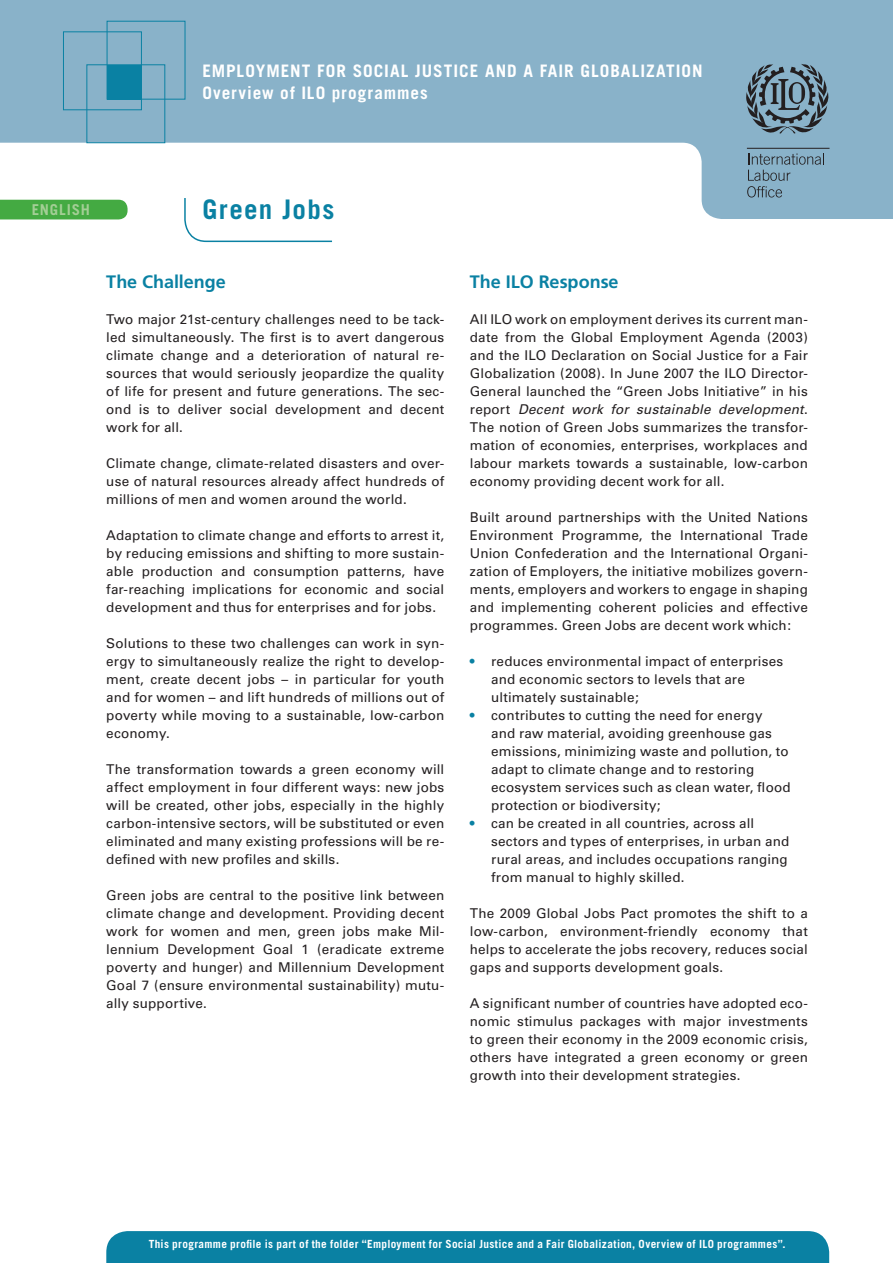
<style>
.page{position:relative;width:893px;height:1263px;background:#fff}
.page>*{position:absolute;margin:0;border:0;box-sizing:border-box;transform-origin:0 0}
.t1{font:700 27px "Trade Gothic";letter-spacing:.045em;color:#0a81a3}
.t2{font:700 18px "Frutiger";color:#0a81a3}
.t3{font:700 17.25px/22.5px "Trade Gothic";letter-spacing:.055em;color:#fff}
.t4{font:700 15px "Trade Gothic";letter-spacing:.055em;color:#a3ce95}
.t5{font:13.5px/18px "Univers";letter-spacing:.01em;color:#231f20;text-align:justify}
.t6{font:700 11.25px "Trade Gothic";letter-spacing:.03em;color:#fff}
.s1{font-style:italic}
.s2{color:#0a81a3}
</style>
<div class="page">
<svg style="left:0;top:0;width:893px;height:219px;fill:#89b2c9"></svg>
<hr style="left:747px;top:148px;width:82px;height:1px;background:#231f20">
<svg style="left:747px;top:153px;width:77px;height:44px;background:#7ca0b4"></svg>
<svg style="left:746px;top:64px;width:83px;height:71px;background:#678191"></svg>
<div style="left:107px;top:65px;width:34px;height:34px;background:#0a81a3"></div>
<div style="left:107px;top:21px;width:78px;height:79px;border:1px solid #0a81a3"></div>
<div style="left:63px;top:31px;width:79px;height:79px;border:1px solid #0a81a3"></div>
<div style="left:86px;top:64px;width:79px;height:79px;border:1px solid #0a81a3"></div>
<div style="left:0;top:200px;width:128px;height:19px;background:#44aa42"></div>
<div style="left:106px;top:1231px;width:723px;height:32px;background:#0a81a3"></div>
<svg style="left:183px;top:197px;width:151px;height:46px"></svg>
<p class="t3" style="left:202px;top:59px;width:502px">EMPLOYMENT FOR SOCIAL JUSTICE AND A FAIR GLOBALIZATION<br>Overview of ILO programmes</p>
<p class="t4" style="left:32px;top:200px;width:60px">ENGLISH</p>
<h1 class="t1" style="left:202px;top:193px;width:134px">Green Jobs</h1>
<h2 class="t2" style="left:106px;top:271px;width:121px">The Challenge</h2>
<p class="t5" style="left:106px;top:310px;width:340px">Two major 21st-century challenges need to be tack&shy;led simultaneously. The first is to avert dangerous climate change and a deterioration of natural re&shy;sources that would seriously jeopardize the quality of life for present and future generations. The sec&shy;ond is to deliver social development and decent work for all.</p>
<p class="t5" style="left:106px;top:454px;width:340px">Climate change, climate-related disasters and over&shy;use of natural resources already affect hundreds of millions of men and women around the world.</p>
<p class="t5" style="left:106px;top:526px;width:340px">Adaptation to climate change and efforts to arrest it, by reducing emissions and shifting to more sustain&shy;able production and consumption patterns, have far-reaching implications for economic and social development and thus for enterprises and for jobs.</p>
<p class="t5" style="left:106px;top:634px;width:340px">Solutions to these two challenges can work in syn&shy;ergy to simultaneously realize the right to develop&shy;ment, create decent jobs – in particular for youth and for women – and lift hundreds of millions out of poverty while moving to a sustainable, low-carbon economy.</p>
<p class="t5" style="left:106px;top:760px;width:340px">The transformation towards a green economy will affect employment in four different ways: new jobs will be created, other jobs, especially in the highly carbon-intensive sectors, will be substituted or even eliminated and many existing professions will be re&shy;defined with new profiles and skills.</p>
<p class="t5" style="left:106px;top:886px;width:340px">Green jobs are central to the positive link between climate change and development. Providing decent work for women and men, green jobs make Mil&shy;lennium Development Goal 1 (eradicate extreme poverty and hunger) and Millennium Development Goal 7 (ensure environmental sustainability) mutu&shy;ally supportive.</p>
<h2 class="t2" style="left:470px;top:271px;width:150px">The ILO Response</h2>
<p class="t5" style="left:470px;top:310px;width:340px">All ILO work on employment derives its current man&shy;date from the Global Employment Agenda (2003) and the ILO Declaration on Social Justice for a Fair Globalization (2008). In June 2007 the ILO Director-General launched the “Green Jobs Initiative” in his report <span class="s1">Decent work for sustainable development</span>.<br>The notion of Green Jobs summarizes the transfor&shy;mation of economies, enterprises, workplaces and labour markets towards a sustainable, low-carbon economy providing decent work for all.</p>
<p class="t5" style="left:470px;top:508px;width:340px">Built around partnerships with the United Nations Environment Programme, the International Trade Union Confederation and the International Organi&shy;zation of Employers, the initiative mobilizes govern&shy;ments, employers and workers to engage in shaping and implementing coherent policies and effective programmes. Green Jobs are decent work which:</p>
<p class="t5" style="left:491px;top:652px;width:294px;text-align:left;text-indent:-21px"><span class="s2">•</span> reduces environmental impact of enterprises and economic sectors to levels that are ultimately sustainable;</p>
<p class="t5" style="left:491px;top:706px;width:301px;text-align:left;text-indent:-21px"><span class="s2">•</span> contributes to cutting the need for energy<br>and raw material, avoiding greenhouse gas emissions, minimizing waste and pollution, to adapt to climate change and to restoring ecosystem services such as clean water, flood protection or biodiversity;</p>
<p class="t5" style="left:491px;top:814px;width:300px;text-align:left;text-indent:-21px"><span class="s2">•</span> can be created in all countries, across all sectors and types of enterprises, in urban and rural areas, and includes occupations ranging from manual to highly skilled.</p>
<p class="t5" style="left:470px;top:904px;width:340px">The 2009 Global Jobs Pact promotes the shift to a low-carbon, environment-friendly economy that helps to accelerate the jobs recovery, reduces social gaps and supports development goals.</p>
<p class="t5" style="left:470px;top:994px;width:340px">A significant number of countries have adopted eco&shy;nomic stimulus packages with major investments to green their economy in the 2009 economic crisis, others have integrated a green economy or green growth into their development strategies.</p>
<p class="t6" style="left:149px;top:1237px;width:639px">This programme profile is part of the folder “Employment for Social Justice and a Fair Globalization, Overview of ILO programmes”.</p>
</div>
